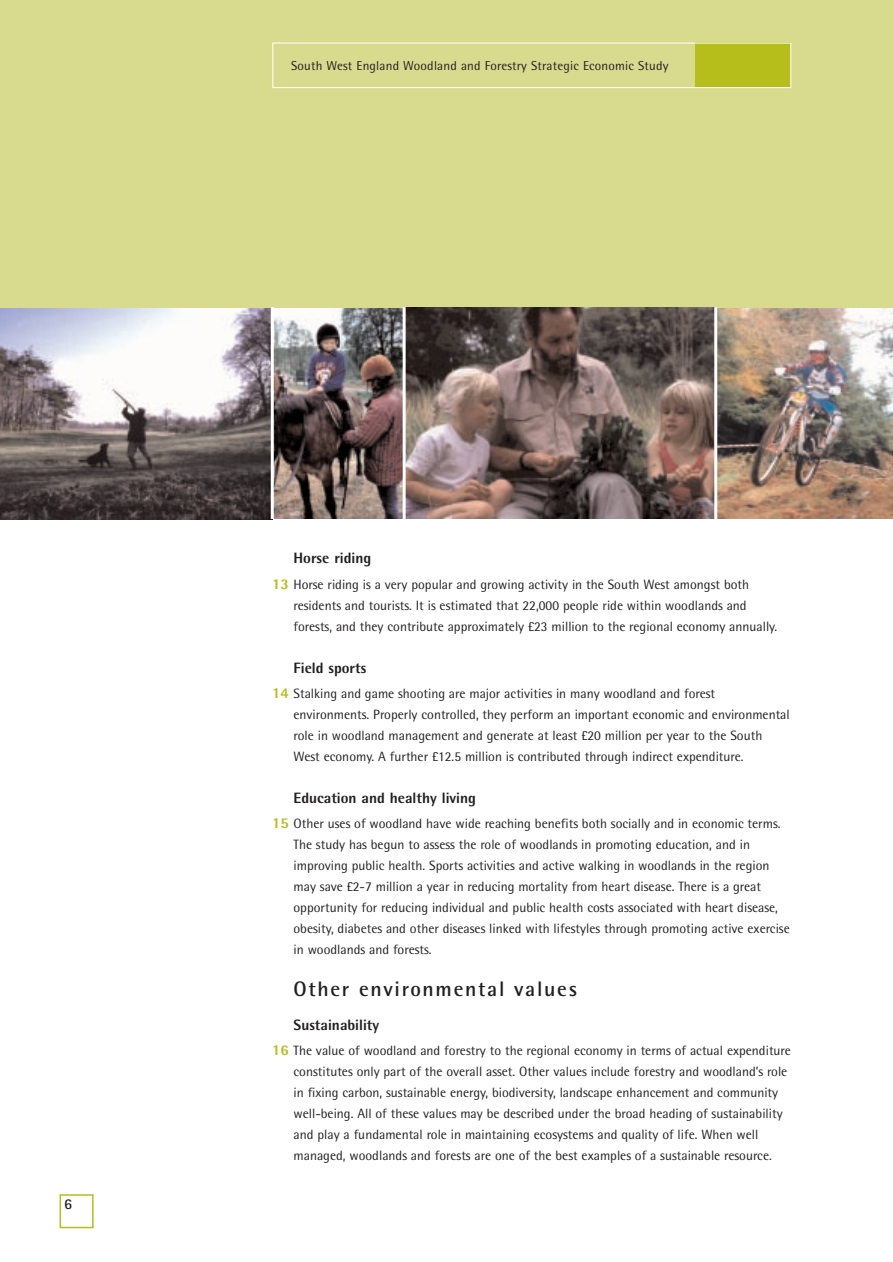
<style>
.page{position:relative;width:893px;height:1262px;background:#fff}
.page>*{position:absolute;margin:0;border:0;box-sizing:border-box;transform-origin:0 0}
.t1{font:700 21px "Rotis Semi Sans";letter-spacing:.08em;color:#231f20}
.t2{font:800 15px "Rotis Semi Sans";color:#231f20}
.t3{font:700 15px "Rotis Sans Serif";color:#231f20}
.t4{font:13.5px/21px "Rotis Semi Sans";color:#231f20}
.t5{font:12.9px "Rotis Semi Sans";letter-spacing:.015em;color:#231f20}
.s1{font-weight:800;font-size:15px;color:#b6be1b}
</style>
<div class="page">
<img style="left:717px;top:307px;width:175px;height:212px">
<img style="left:0;top:307px;width:402px;height:212px">
<div style="left:60px;top:1194px;width:34px;height:34px;border:2px solid #b6be1b"></div>
<div style="left:0;top:0;width:892px;height:307px;background:#d8da8e"></div>
<div style="left:695px;top:43px;width:96px;height:44px;background:#b6be1b"></div>
<div style="left:272px;top:43px;width:519px;height:45px;border:1px solid #fff"></div>
<img style="left:405px;top:307px;width:309px;height:212px">
<hr style="left:271px;top:307px;width:3px;height:212px;background:#fff">
<p class="t3" style="left:64px;top:1198px;width:10px">6</p>
<p class="t5" style="left:291px;top:61px;width:379px">South West England Woodland and Forestry Strategic Economic Study</p>
<p class="t2" style="left:293px;top:553px;width:79px">Horse riding</p>
<p class="t4" style="left:293px;top:575px;width:485px;text-indent:-21px"><span class="s1">13</span> Horse riding is a very popular and growing activity in the South West amongst both residents and tourists. It is estimated that 22,000 people ride within woodlands and forests, and they contribute approximately £23 million to the regional economy annually.</p>
<p class="t2" style="left:293px;top:662px;width:74px">Field sports</p>
<p class="t4" style="left:293px;top:684px;width:497px;text-indent:-21px"><span class="s1">14</span> Stalking and game shooting are major activities in many woodland and forest environments. Properly controlled, they perform an important economic and environmental role in woodland management and generate at least £20 million per year to the South West economy. A further £12.5 million is contributed through indirect expenditure.</p>
<p class="t2" style="left:293px;top:792px;width:184px">Education and healthy living</p>
<p class="t4" style="left:293px;top:814px;width:497px;text-indent:-21px"><span class="s1">15</span> Other uses of woodland have wide reaching benefits both socially and in economic terms.<br>The study has begun to assess the role of woodlands in promoting education, and in improving public health. Sports activities and active walking in woodlands in the region may save £2-7 million a year in reducing mortality from heart disease. There is a great opportunity for reducing individual and public health costs associated with heart disease, obesity, diabetes and other diseases linked with lifestyles through promoting active exercise in woodlands and forests.</p>
<h1 class="t1" style="left:293px;top:981px;width:285px">Other environmental values</h1>
<p class="t2" style="left:293px;top:1019px;width:87px">Sustainability</p>
<p class="t4" style="left:293px;top:1041px;width:499px;text-indent:-21px"><span class="s1">16</span> The value of woodland and forestry to the regional economy in terms of actual expenditure constitutes only part of the overall asset. Other values include forestry and woodland’s role in fixing carbon, sustainable energy, biodiversity, landscape enhancement and community well-being. All of these values may be described under the broad heading of sustainability and play a fundamental role in maintaining ecosystems and quality of life. When well managed, woodlands and forests are one of the best examples of a sustainable resource.</p>
</div>
